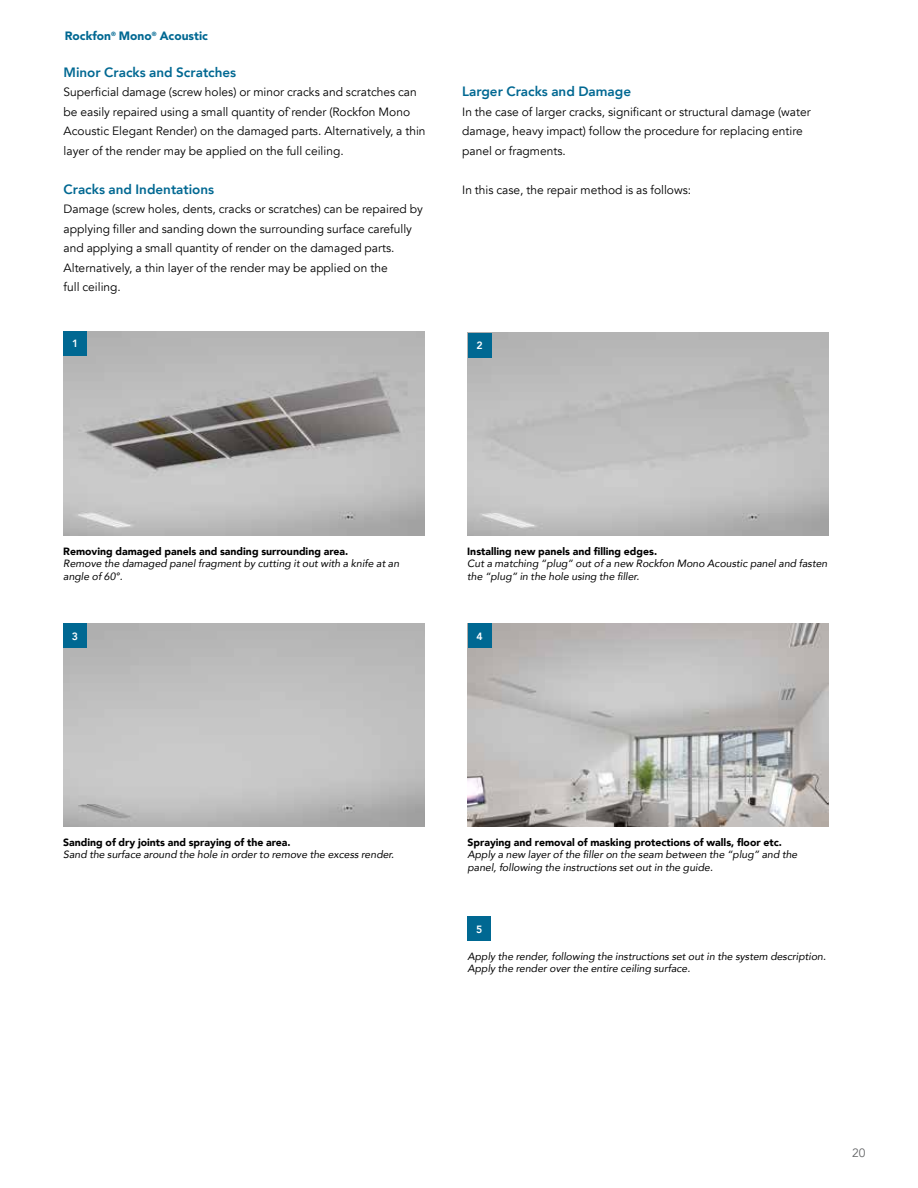
<style>
.page{position:relative;width:918px;height:1188px;background:#fff}
.page>*{position:absolute;margin:0;border:0;box-sizing:border-box;transform-origin:0 0}
.t1{font:800 13.5px "Avenir";color:#006892}
.t2{font:12px/19.5px "Avenir";color:#000}
.t3{font:900 12px "Avenir LT Std";color:#006892}
.t4{font:12px "Avenir";color:#636466}
.t5{font:italic 10.5px/12.6px "Avenir";color:#000}
.t6{font:900 10.5px "Avenir";color:#000}
.t7{font:800 10.5px "Avenir";color:#fff}
</style>
<div class="page">
<img style="left:63px;top:331px;width:362px;height:205px">
<img style="left:63px;top:624px;width:361px;height:202px">
<img style="left:468px;top:333px;width:361px;height:203px">
<img style="left:468px;top:624px;width:361px;height:202px">
<div style="left:63px;top:331px;width:24px;height:24px;background:#006892"></div>
<div style="left:63px;top:624px;width:24px;height:24px;background:#006892"></div>
<div style="left:468px;top:333px;width:23px;height:24px;background:#006892"></div>
<div style="left:468px;top:624px;width:23px;height:24px;background:#006892"></div>
<div style="left:468px;top:917px;width:23px;height:24px;background:#006892"></div>
<p class="t3" style="left:65px;top:28px;width:145px">Rockfon<sup>®</sup> Mono<sup>®</sup> Acoustic</p>
<p class="t1" style="left:64px;top:62px;width:174px">Minor Cracks and Scratches</p>
<p class="t2" style="left:64px;top:83px;width:364px">Superficial damage (screw holes) or minor cracks and scratches can be easily repaired using a small quantity of`render (Rockfon Mono Acoustic Elegant Render) on the damaged parts. Alternatively, a thin layer of the render may be applied on the full ceiling.</p>
<p class="t1" style="left:64px;top:179px;width:152px">Cracks and Indentations</p>
<p class="t2" style="left:64px;top:200px;width:361px">Damage (screw holes, dents, cracks or scratches) can be repaired by applying filler and sanding down the surrounding surface carefully and applying a small quantity of render on the damaged parts.<br>Alternatively, a thin layer of the render may be applied on the<br>full ceiling.</p>
<p class="t7" style="left:72px;top:335px;width:8px">1</p>
<p class="t1" style="left:462px;top:81px;width:170px">Larger Cracks and Damage</p>
<p class="t2" style="left:462px;top:102px;width:350px">In the case of larger cracks, significant or structural damage (water damage, heavy impact) follow the procedure for replacing entire panel or fragments.</p>
<p class="t2" style="left:462px;top:180px;width:231px">In this case, the repair method is as follows:</p>
<p class="t7" style="left:476px;top:337px;width:8px">2</p>
<p class="t6" style="left:63px;top:542px;width:286px">Removing damaged panels and sanding surrounding area.</p>
<p class="t5" style="left:63px;top:557px;width:337px">Remove the damaged panel fragment by cutting it out with a knife at an angle of 60°.</p>
<p class="t7" style="left:72px;top:628px;width:8px">3</p>
<p class="t6" style="left:467px;top:542px;width:191px">Installing new panels and filling edges.</p>
<p class="t5" style="left:467px;top:557px;width:362px">Cut a matching “plug” out of a new Rockfon Mono Acoustic panel and fasten the “plug” in the hole using the filler.</p>
<p class="t7" style="left:476px;top:628px;width:8px">4</p>
<p class="t6" style="left:63px;top:833px;width:229px">Sanding of dry joints and spraying of the area.</p>
<p class="t5" style="left:63px;top:848px;width:332px">Sand the surface around the hole in order to remove the excess render.</p>
<p class="t6" style="left:468px;top:833px;width:316px">Spraying and removal of masking protections of walls, floor etc.</p>
<p class="t5" style="left:468px;top:848px;width:331px">Apply a new layer of the filler on the seam between the “plug” and the panel, following the instructions set out in the guide.</p>
<p class="t7" style="left:476px;top:921px;width:8px">5</p>
<p class="t5" style="left:468px;top:950px;width:360px">Apply the render, following the instructions set out in the system description.<br>Apply the render over the entire ceiling surface.</p>
<p class="t4" style="left:852px;top:1146px;width:15px">20</p>
</div>
